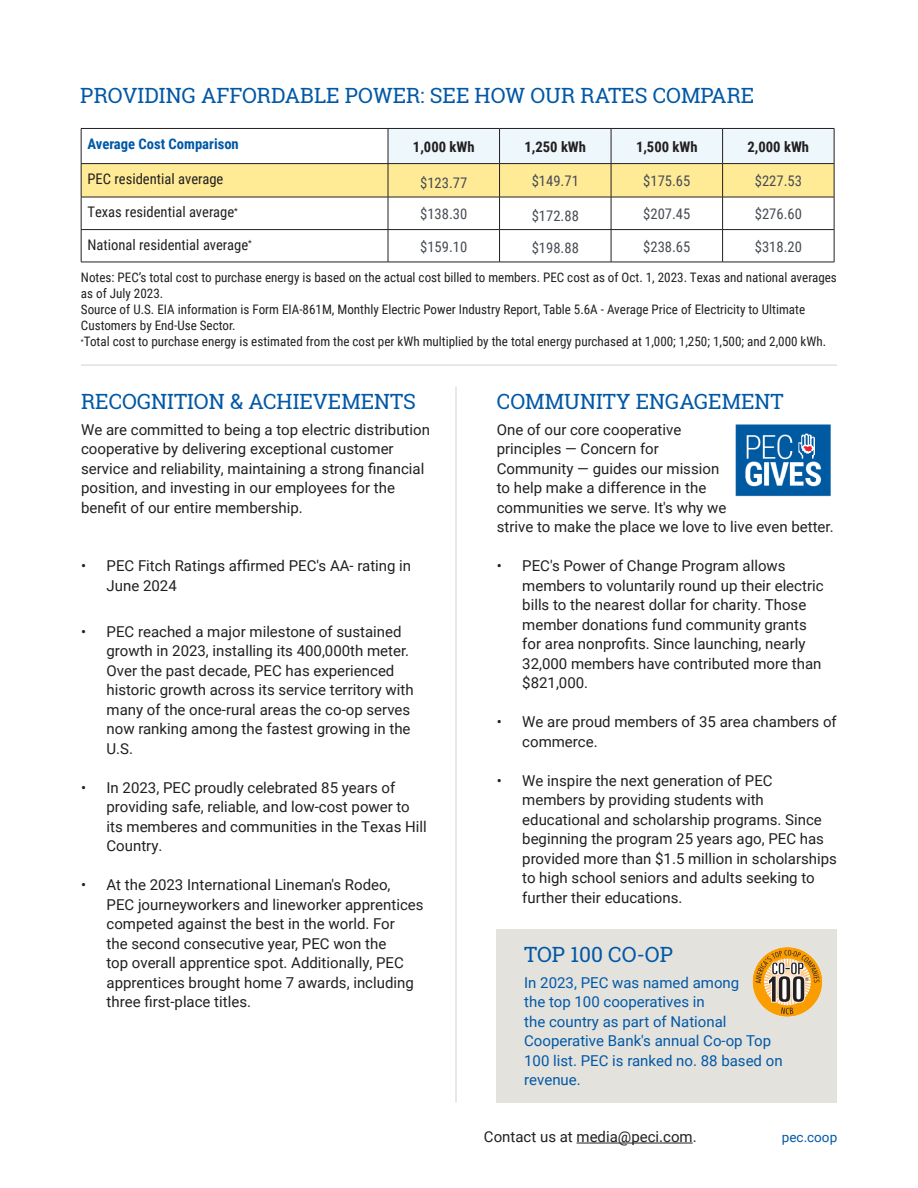
<style>
.page{position:relative;width:918px;height:1188px;background:#fff}
.page>*{position:absolute;margin:0;border:0;box-sizing:border-box;transform-origin:0 0}
.t1{font:21px "Roboto Slab";color:#0158a6}
.t2{font:15px/19.5px "Roboto";color:#231f20}
.t3{font:15px/19.5px "Roboto";color:#0158a6}
.t4{font:14.55px "Roboto Condensed";color:#464b54}
.t5{font:14.55px "Roboto Condensed";color:#231f20}
.t6{font:700 14.55px "Roboto Condensed";color:#231f20}
.t7{font:700 14.55px "Roboto Condensed";color:#0158a6}
.t8{font:13.5px "Roboto";color:#0158a6}
.t9{font:13.05px/16.2px "Roboto Condensed";color:#231f20}
</style>
<div class="page">
<div style="left:497px;top:929px;width:340px;height:173px;background:#e3e2dd"></div>
<img style="left:752px;top:947px;width:71px;height:70px">
<hr style="left:577px;top:1143px;width:116px;height:1px;background:#231f20">
<img style="left:735px;top:424px;width:96px;height:73px">
<hr style="left:456px;top:387px;width:1px;height:715px;background:#d1d2d4">
<svg style="left:82px;top:129px;width:752px;height:68px"></svg>
<hr style="left:81px;top:128px;width:307px;height:1px;background:#231f20">
<hr style="left:81px;top:129px;width:1px;height:34px;background:#231f20">
<hr style="left:388px;top:128px;width:112px;height:1px;background:#231f20">
<hr style="left:388px;top:129px;width:1px;height:34px;background:#231f20">
<hr style="left:500px;top:128px;width:111px;height:1px;background:#231f20">
<hr style="left:499px;top:129px;width:1px;height:34px;background:#231f20">
<hr style="left:611px;top:128px;width:112px;height:1px;background:#231f20">
<hr style="left:611px;top:129px;width:1px;height:34px;background:#231f20">
<hr style="left:723px;top:128px;width:111px;height:1px;background:#231f20">
<hr style="left:722px;top:129px;width:1px;height:34px;background:#231f20">
<hr style="left:834px;top:129px;width:1px;height:34px;background:#231f20">
<hr style="left:81px;top:163px;width:307px;height:1px;background:#231f20">
<hr style="left:81px;top:164px;width:1px;height:33px;background:#231f20">
<hr style="left:388px;top:163px;width:112px;height:1px;background:#231f20">
<hr style="left:388px;top:164px;width:1px;height:33px;background:#231f20">
<hr style="left:500px;top:163px;width:111px;height:1px;background:#231f20">
<hr style="left:499px;top:164px;width:1px;height:33px;background:#231f20">
<hr style="left:611px;top:163px;width:112px;height:1px;background:#231f20">
<hr style="left:611px;top:164px;width:1px;height:33px;background:#231f20">
<hr style="left:723px;top:163px;width:111px;height:1px;background:#231f20">
<hr style="left:722px;top:164px;width:1px;height:33px;background:#231f20">
<hr style="left:834px;top:164px;width:1px;height:33px;background:#231f20">
<hr style="left:81px;top:197px;width:307px;height:1px;background:#231f20">
<hr style="left:81px;top:197px;width:1px;height:32px;background:#231f20">
<hr style="left:388px;top:197px;width:112px;height:1px;background:#231f20">
<hr style="left:388px;top:197px;width:1px;height:32px;background:#231f20">
<hr style="left:500px;top:197px;width:111px;height:1px;background:#231f20">
<hr style="left:499px;top:197px;width:1px;height:32px;background:#231f20">
<hr style="left:611px;top:197px;width:112px;height:1px;background:#231f20">
<hr style="left:611px;top:197px;width:1px;height:32px;background:#231f20">
<hr style="left:723px;top:197px;width:111px;height:1px;background:#231f20">
<hr style="left:722px;top:197px;width:1px;height:32px;background:#231f20">
<hr style="left:834px;top:197px;width:1px;height:32px;background:#231f20">
<hr style="left:81px;top:229px;width:307px;height:1px;background:#231f20">
<hr style="left:81px;top:230px;width:1px;height:32px;background:#231f20">
<hr style="left:388px;top:229px;width:112px;height:1px;background:#231f20">
<hr style="left:388px;top:230px;width:1px;height:32px;background:#231f20">
<hr style="left:500px;top:229px;width:111px;height:1px;background:#231f20">
<hr style="left:499px;top:230px;width:1px;height:32px;background:#231f20">
<hr style="left:611px;top:229px;width:112px;height:1px;background:#231f20">
<hr style="left:611px;top:230px;width:1px;height:32px;background:#231f20">
<hr style="left:723px;top:229px;width:111px;height:1px;background:#231f20">
<hr style="left:722px;top:230px;width:1px;height:32px;background:#231f20">
<hr style="left:834px;top:230px;width:1px;height:32px;background:#231f20">
<hr style="left:81px;top:262px;width:307px;height:1px;background:#231f20">
<hr style="left:388px;top:262px;width:112px;height:1px;background:#231f20">
<hr style="left:500px;top:262px;width:111px;height:1px;background:#231f20">
<hr style="left:611px;top:262px;width:112px;height:1px;background:#231f20">
<hr style="left:723px;top:262px;width:111px;height:1px;background:#231f20">
<hr style="left:81px;top:365px;width:756px;height:1px;background:#d1d2d4">
<p class="t1" style="left:80px;top:81px;width:675px">PROVIDING AFFORDABLE POWER: SEE HOW OUR RATES COMPARE</p>
<p class="t7" style="left:87px;top:133px;width:153px">Average Cost Comparison</p>
<p class="t6" style="left:413px;top:137px;width:63px">1,000 kWh</p>
<p class="t6" style="left:524px;top:137px;width:63px">1,250 kWh</p>
<p class="t6" style="left:636px;top:137px;width:63px">1,500 kWh</p>
<p class="t6" style="left:748px;top:137px;width:63px">2,000 kWh</p>
<p class="t5" style="left:87px;top:168px;width:137px">PEC residential average</p>
<p class="t4" style="left:420px;top:173px;width:49px">$123.77</p>
<p class="t4" style="left:532px;top:171px;width:49px">$149.71</p>
<p class="t4" style="left:643px;top:171px;width:49px">$175.65</p>
<p class="t4" style="left:755px;top:171px;width:49px">$227.53</p>
<p class="t5" style="left:87px;top:202px;width:152px">Texas residential average<sup>*</sup></p>
<p class="t4" style="left:420px;top:204px;width:49px">$138.30</p>
<p class="t4" style="left:532px;top:206px;width:49px">$172.88</p>
<p class="t4" style="left:643px;top:204px;width:49px">$207.45</p>
<p class="t4" style="left:755px;top:204px;width:49px">$276.60</p>
<p class="t5" style="left:87px;top:234px;width:166px">National residential average<sup>*</sup></p>
<p class="t4" style="left:420px;top:237px;width:49px">$159.10</p>
<p class="t4" style="left:532px;top:238px;width:49px">$198.88</p>
<p class="t4" style="left:643px;top:237px;width:49px">$238.65</p>
<p class="t4" style="left:755px;top:237px;width:49px">$318.20</p>
<p class="t9" style="left:81px;top:268px;width:757px">Notes: PEC’s total cost to purchase energy is based on the actual cost billed to members. PEC cost as of Oct. 1, 2023. Texas and national averages as of July 2023.</p>
<p class="t9" style="left:81px;top:301px;width:726px">Source of U.S. EIA information is Form EIA-861M, Monthly Electric Power Industry Report, Table 5.6A - Average Price of Electricity to Ultimate<br>Customers by End-Use Sector.</p>
<p class="t9" style="left:81px;top:333px;width:747px"><sup>*</sup>Total cost to purchase energy is estimated from the cost per kWh multiplied by the total energy purchased at 1,000; 1,250; 1,500; and 2,000 kWh.</p>
<p class="t1" style="left:81px;top:387px;width:336px">RECOGNITION &amp; ACHIEVEMENTS</p>
<p class="t2" style="left:81px;top:419px;width:350px">We are committed to being a top electric distribution cooperative by delivering exceptional customer service and reliability, maintaining a strong financial position, and investing in our employees for the benefit of our entire membership.</p>
<p class="t2" style="left:107px;top:556px;width:306px;text-indent:-26px">• PEC Fitch Ratings affirmed PEC's AA- rating in<br>June 2024</p>
<p class="t2" style="left:107px;top:621px;width:309px;text-indent:-26px">• PEC reached a major milestone of sustained growth in 2023, installing its 400,000th meter.<br>Over the past decade, PEC has experienced historic growth across its service territory with many of the once-rural areas the co-op serves now ranking among the fastest growing in the U.S.</p>
<p class="t2" style="left:107px;top:777px;width:322px;text-indent:-26px">• In 2023, PEC proudly celebrated 85 years of providing safe, reliable, and low-cost power to its memberes and communities in the Texas Hill Country.</p>
<p class="t2" style="left:107px;top:875px;width:318px;text-indent:-26px">• At the 2023 International Lineman's Rodeo,<br>PEC journeyworkers and lineworker apprentices competed against the best in the world. For<br>the second consecutive year, PEC won the<br>top overall apprentice spot. Additionally, PEC apprentices brought home 7 awards, including three first-place titles.</p>
<p class="t1" style="left:497px;top:387px;width:288px">COMMUNITY ENGAGEMENT</p>
<p class="t2" style="left:497px;top:419px;width:338px">One of our core cooperative<br>principles — Concern for<br>Community — guides our mission<br>to help make a difference in the<br>communities we serve. It's why we<br>strive to make the place we love to live even better.</p>
<p class="t2" style="left:522px;top:556px;width:303px;text-indent:-26px">• PEC's Power of Change Program allows members to voluntarily round up their electric bills to the nearest dollar for charity. Those member donations fund community grants for area nonprofits. Since launching, nearly 32,000 members have contributed more than $821,000.</p>
<p class="t2" style="left:522px;top:712px;width:316px;text-indent:-26px">• We are proud members of 35 area chambers of commerce.</p>
<p class="t2" style="left:522px;top:770px;width:316px;text-indent:-26px">• We inspire the next generation of PEC members by providing students with educational and scholarship programs. Since beginning the program 25 years ago, PEC has provided more than $1.5 million in scholarships to high school seniors and adults seeking to further their educations.</p>
<p class="t1" style="left:524px;top:940px;width:150px">TOP 100 CO-OP</p>
<p class="t3" style="left:524px;top:972px;width:260px">In 2023, PEC was named among<br>the top 100 cooperatives in<br>the country as part of National<br>Cooperative Bank's annual Co-op Top<br>100 list. PEC is ranked no. 88 based on revenue.</p>
<p class="t2" style="left:484px;top:1126px;width:214px">Contact us at media@peci.com.</p>
<p class="t8" style="left:782px;top:1128px;width:57px">pec.coop</p>
</div>
